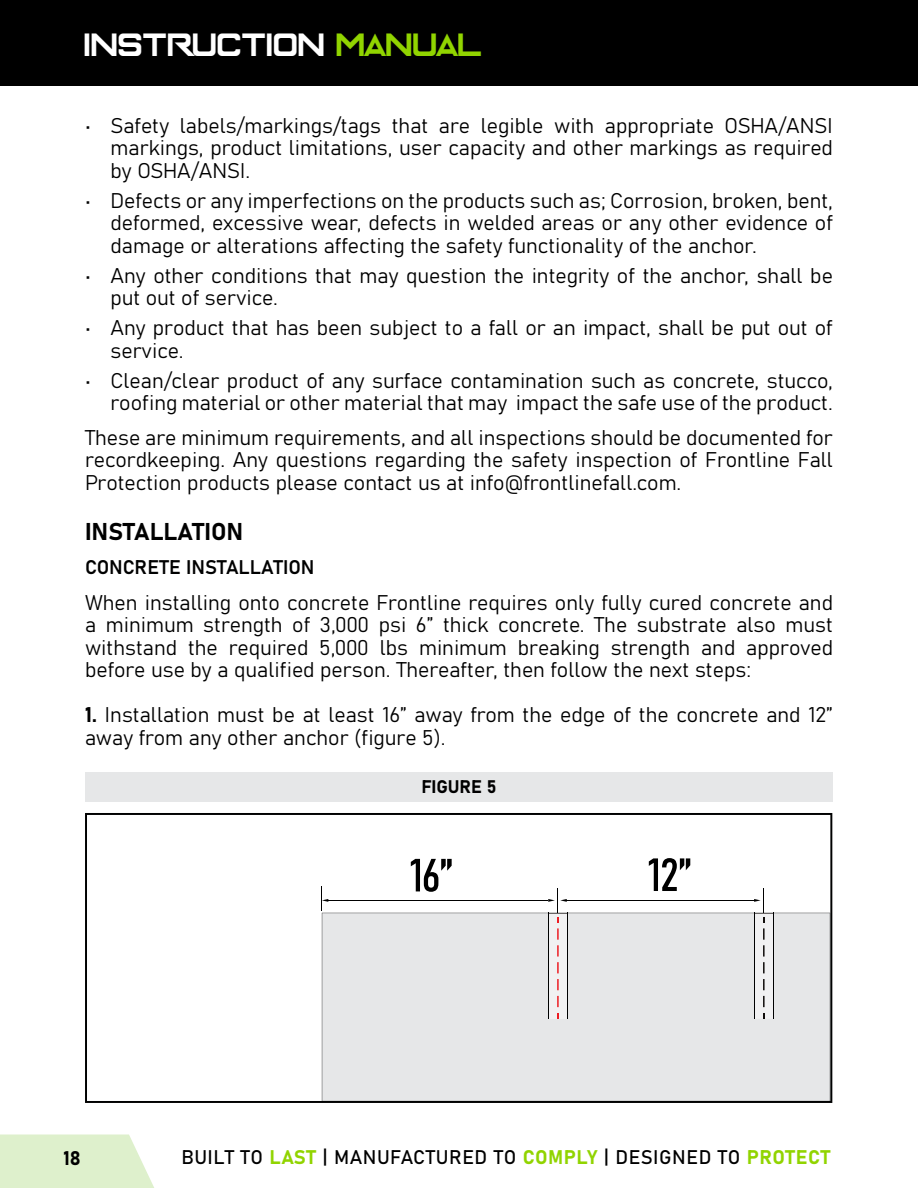
<style>
.page{position:relative;width:918px;height:1188px;background:#fff}
.page>*{position:absolute;margin:0;border:0;box-sizing:border-box;transform-origin:0 0}
.t1{font:36px "Enter The Grid";color:#fff}
.t2{font:24px "Bahnschrift";color:#000}
.t3{font:21px/22.5px "Bahnschrift";color:#000;text-align:justify}
.t4{font:21px/22.5px "Bahnschrift";color:#000101;text-align:justify}
.t5{font:19.5px "Bahnschrift";letter-spacing:.03em;color:#000}
.t6{font:19.5px "Bahnschrift";color:#000101}
.t7{font:18px "Bahnschrift";color:#000}
.s1{color:#91d400}
</style>
<div class="page">
<div style="left:0;top:0;width:918px;height:85px;background:#000"></div>
<svg style="left:0;top:1135px;width:154px;height:53px"></svg>
<div style="left:85px;top:772px;width:748px;height:30px;background:#e6e7e8"></div>
<svg style="left:85px;top:813px;width:747px;height:290px"></svg>
<svg style="left:649px;top:858px;width:41px;height:33px"></svg>
<svg style="left:411px;top:859px;width:41px;height:33px"></svg>
<hr style="left:565px;top:900px;width:192px;height:1px;background:#000">
<hr style="left:328px;top:900px;width:220px;height:1px;background:#000">
<svg style="left:322px;top:886px;width:6px;height:24px"></svg>
<svg style="left:557px;top:1013px;width:2px;height:6px"></svg>
<svg style="left:557px;top:979px;width:2px;height:11px"></svg>
<svg style="left:557px;top:996px;width:2px;height:11px"></svg>
<svg style="left:548px;top:888px;width:20px;height:85px"></svg>
<hr style="left:548px;top:913px;width:1px;height:106px;background:#000101">
<hr style="left:567px;top:913px;width:1px;height:106px;background:#000101">
<hr style="left:773px;top:913px;width:1px;height:106px;background:#000101">
<svg style="left:754px;top:888px;width:19px;height:131px"></svg>
<h1 class="t1" style="left:85px;top:33px;width:400px">INSTRUCTION <span class="s1">MANUAL</span></h1>
<p class="t3" style="left:111px;top:113px;width:724px;text-indent:-26px">• Safety labels/markings/tags that are legible with appropriate OSHA/ANSI markings, product limitations, user capacity and other markings as required by OSHA/ANSI.</p>
<p class="t3" style="left:111px;top:188px;width:724px;text-indent:-26px">• Defects or any imperfections on the products such as; Corrosion, broken, bent, deformed, excessive wear, defects in welded areas or any other evidence of damage or alterations affecting the safety functionality of the anchor.</p>
<p class="t3" style="left:111px;top:263px;width:724px;text-indent:-26px">• Any other conditions that may question the integrity of the anchor, shall be put out of service.</p>
<p class="t3" style="left:111px;top:315px;width:724px;text-indent:-26px">• Any product that has been subject to a fall or an impact, shall be put out of service.</p>
<p class="t3" style="left:85px;top:368px;width:749px;text-align:right">• Clean/clear product of any surface contamination such as concrete, stucco, roofing material or other material that may impact the safe use of the product.</p>
<p class="t3" style="left:85px;top:425px;width:749px">These are minimum requirements, and all inspections should be documented for recordkeeping. Any questions regarding the safety inspection of Frontline Fall Protection products please contact us at info@frontlinefall.com.</p>
<p class="t2" style="left:85px;top:513px;width:160px">INSTALLATION</p>
<p class="t6" style="left:85px;top:552px;width:231px">CONCRETE INSTALLATION</p>
<p class="t4" style="left:85px;top:590px;width:750px">When installing onto concrete Frontline requires only fully cured concrete and a minimum strength of 3,000 psi 6” thick concrete. The substrate also must withstand the required 5,000 lbs minimum breaking strength and approved before use by a qualified person. Thereafter, then follow the next steps:</p>
<p class="t4" style="left:85px;top:702px;width:749px">1. Installation must be at least 16” away from the edge of the concrete and 12” away from any other anchor (figure 5).</p>
<p class="t7" style="left:421px;top:773px;width:77px">FIGURE 5</p>
<p class="t5" style="left:63px;top:1143px;width:19px">18</p>
<p class="t5" style="left:182px;top:1142px;width:650px">BUILT TO <span class="s1">LAST</span> | MANUFACTURED TO <span class="s1">COMPLY</span> | DESIGNED TO <span class="s1">PROTECT</span></p>
</div>
